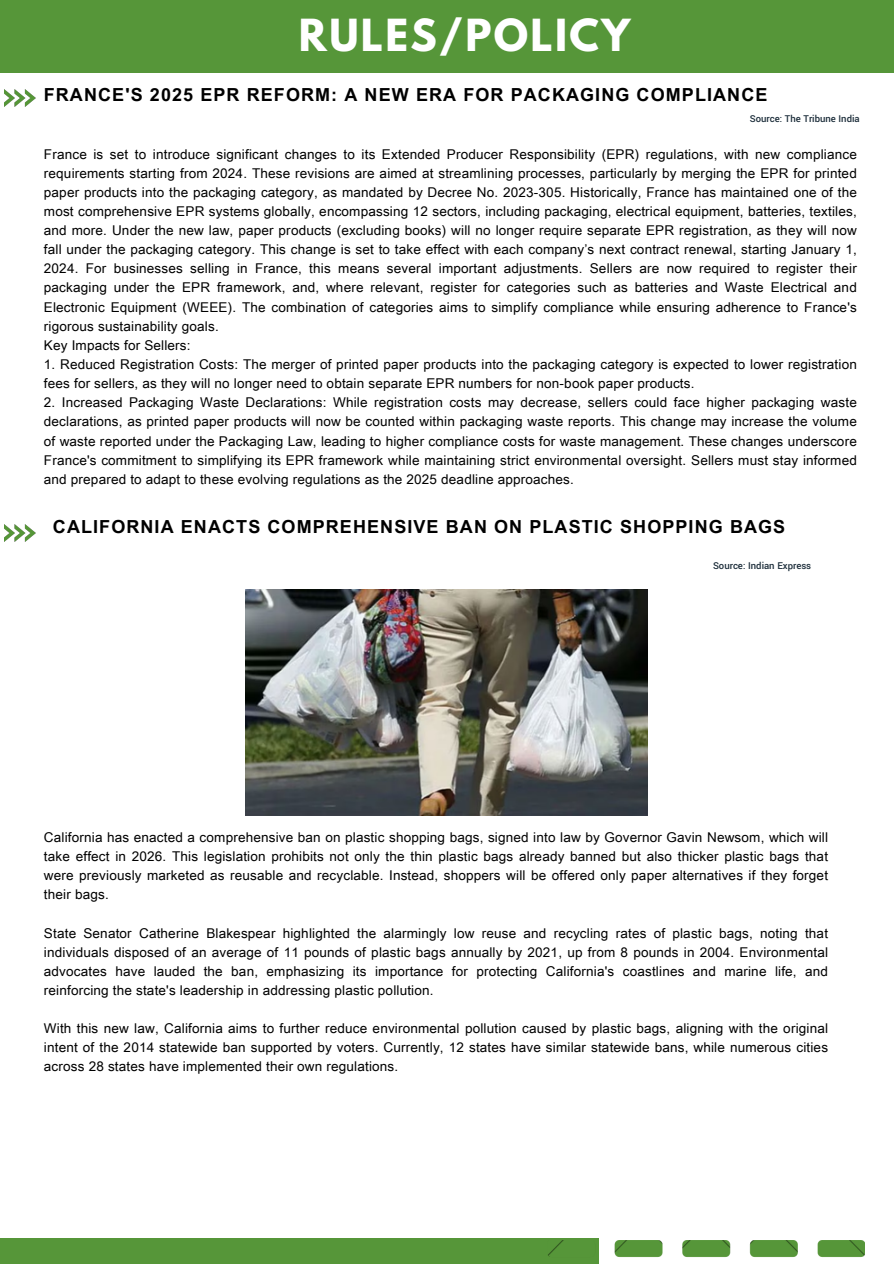
<style>
.page{position:relative;width:894px;height:1264px;background:#fff}
.page>*{position:absolute;margin:0;border:0;box-sizing:border-box;transform-origin:0 0}
.t1{font:700 39.15px "League Spartan";letter-spacing:.06em;color:#fff}
.t2{font:700 18px "Arial Unicode MS";letter-spacing:.06em;color:#000}
.t3{font:13.5px/19.2px "Arial Unicode MS";letter-spacing:.015em;color:#000;text-align:justify}
.t4{font:500 10.5px "Yantramanav";color:#1c2d3a}
</style>
<div class="page">
<div style="left:0;top:0;width:893px;height:73px;background:#569639"></div>
<img style="left:4px;top:89px;width:32px;height:17px">
<img style="left:4px;top:524px;width:32px;height:17px">
<div style="left:0;top:1238px;width:598px;height:25px;background:#569639"></div>
<img style="left:548px;top:1240px;width:316px;height:23px">
<img style="left:245px;top:589px;width:402px;height:226px">
<p class="t1" style="left:299px;top:16px;width:333px">RULES/POLICY</p>
<p class="t2" style="left:44px;top:82px;width:725px">FRANCE'S 2025 EPR REFORM: A NEW ERA FOR PACKAGING COMPLIANCE</p>
<p class="t4" style="left:749px;top:112px;width:111px">Source: The Tribune India</p>
<h3 class="t3" style="left:44px;top:143px;width:814px;text-align:left">France is set to introduce significant changes to its Extended Producer Responsibility (EPR) regulations, with new compliance requirements starting from 2024. These revisions are aimed at streamlining processes, particularly by merging the EPR for printed paper products into the packaging category, as mandated by Decree No. 2023-305. Historically, France has maintained one of the most comprehensive EPR systems globally, encompassing 12 sectors, including packaging, electrical equipment, batteries, textiles, and more. Under the new law, paper products (excluding books) will no longer require separate EPR registration, as they will now fall under the packaging category. This change is set to take effect with each company’s next contract renewal, starting January 1, 2024. For businesses selling in France, this means several important adjustments. Sellers are now required to register their packaging under the EPR framework, and, where relevant, register for categories such as batteries and Waste Electrical and Electronic Equipment (WEEE). The combination of categories aims to simplify compliance while ensuring adherence to France's rigorous sustainability goals.<br>Key Impacts for Sellers:</h3>
<h3 class="t3" style="left:44px;top:354px;width:814px">1. Reduced Registration Costs: The merger of printed paper products into the packaging category is expected to lower registration fees for sellers, as they will no longer need to obtain separate EPR numbers for non-book paper products.</h3>
<h3 class="t3" style="left:44px;top:392px;width:814px">2. Increased Packaging Waste Declarations: While registration costs may decrease, sellers could face higher packaging waste declarations, as printed paper products will now be counted within packaging waste reports. This change may increase the volume of waste reported under the Packaging Law, leading to higher compliance costs for waste management. These changes underscore France's commitment to simplifying its EPR framework while maintaining strict environmental oversight. Sellers must stay informed and prepared to adapt to these evolving regulations as the 2025 deadline approaches.</h3>
<h2 class="t2" style="left:53px;top:514px;width:733px">CALIFORNIA ENACTS COMPREHENSIVE BAN ON PLASTIC SHOPPING BAGS</h2>
<p class="t4" style="left:712px;top:559px;width:100px">Source: Indian Express</p>
<h1 class="t3" style="left:44px;top:826px;width:785px">California has enacted a comprehensive ban on plastic shopping bags, signed into law by Governor Gavin Newsom, which will take effect in 2026. This legislation prohibits not only the thin plastic bags already banned but also thicker plastic bags that were previously marketed as reusable and recyclable. Instead, shoppers will be offered only paper alternatives if they forget their bags.</h1>
<p class="t3" style="left:44px;top:922px;width:785px">State Senator Catherine Blakespear highlighted the alarmingly low reuse and recycling rates of plastic bags, noting that individuals disposed of an average of 11 pounds of plastic bags annually by 2021, up from 8 pounds in 2004. Environmental advocates have lauded the ban, emphasizing its importance for protecting California's coastlines and marine life, and reinforcing the state's leadership in addressing plastic pollution.</p>
<h2 class="t3" style="left:44px;top:1018px;width:785px">With this new law, California aims to further reduce environmental pollution caused by plastic bags, aligning with the original intent of the 2014 statewide ban supported by voters. Currently, 12 states have similar statewide bans, while numerous cities across 28 states have implemented their own regulations.</h2>
</div>
